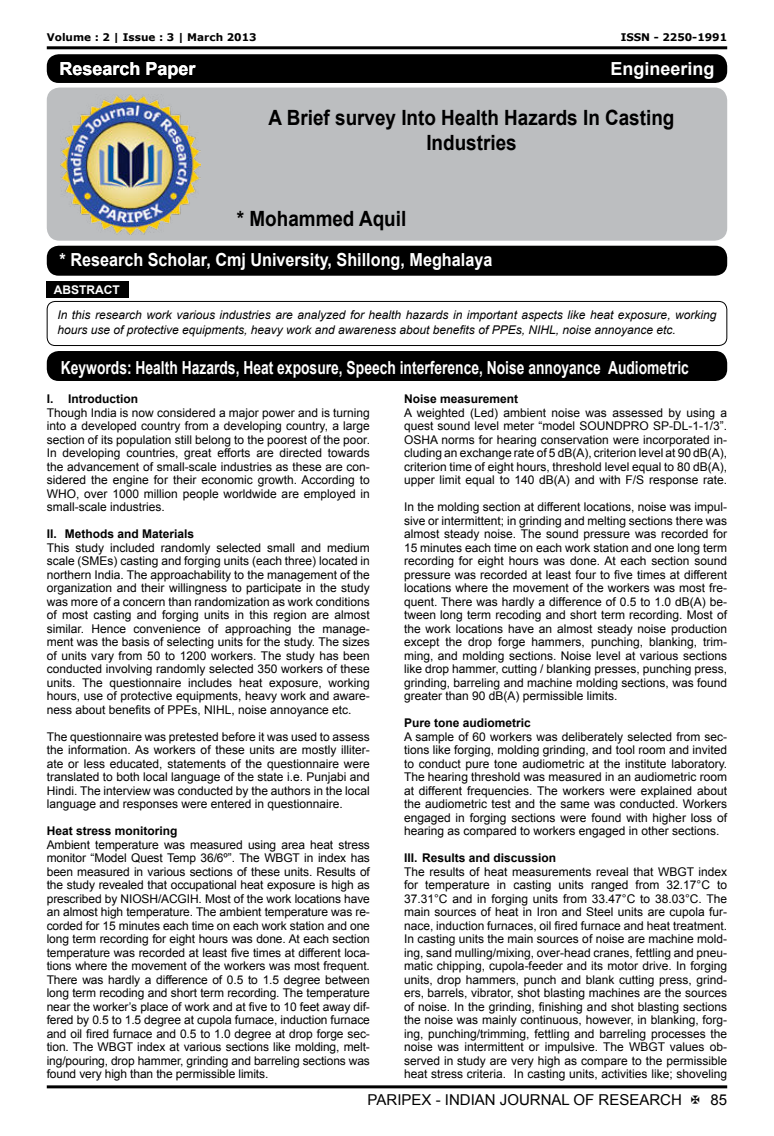
<style>
.page{position:relative;width:774px;height:1136px;background:#fff}
.page>*{position:absolute;margin:0;border:0;box-sizing:border-box;transform-origin:0 0}
.t1{font:700 21px/25.2px "Arial";color:#000;text-align:center;scale:.9 1}
.t2{font:700 18px "Arial";color:#fff;scale:.77 1}
.t3{font:700 18px "Arial";color:#fff;scale:.9 1}
.t4{font:700 18px "Arial";color:#fff}
.t5{font:15px "Arial";color:#000}
.t6{font:12px/13.5px "Arial";color:#000;text-align:justify}
.t7{font:italic 12px/14.4px "Arial";color:#000}
.t8{font:700 12px "Arial";color:#000}
.t9{font:700 12px "Arial";color:#fff}
.t10{font:700 10.5px "Verdana";color:#000}
</style>
<div class="page">
<hr style="left:47px;top:46px;width:680px;height:3px;background:#000">
<hr style="left:47px;top:1085px;width:680px;height:3px;background:#000">
<div style="left:47px;top:301px;width:680px;height:45px;border:1px solid #000;border-radius:8px"></div>
<div style="left:47px;top:281px;width:82px;height:16px;background:#000"></div>
<div style="left:47px;top:351px;width:680px;height:30px;background:#000;border-radius:12px"></div>
<div style="left:47px;top:87px;width:680px;height:154px;background:#bcbec0;border-radius:13px"></div>
<div style="left:47px;top:54px;width:680px;height:29px;background:#000;border-radius:12px"></div>
<img style="left:61px;top:94px;width:139px;height:140px">
<div style="left:47px;top:246px;width:680px;height:30px;background:#000;border-radius:12px"></div>
<p class="t10" style="left:47px;top:33px;width:211px">Volume : 2 | Issue : 3 | March 2013</p>
<p class="t10" style="left:621px;top:33px;width:108px">ISSN - 2250-1991</p>
<h2 class="t4" style="left:60px;top:62px;width:138px">Research Paper</h2>
<h2 class="t4" style="left:610px;top:62px;width:106px">Engineering</h2>
<h1 class="t1" style="left:269px;top:107px;width:452px">A Brief survey Into Health Hazards In Casting<br>Industries</h1>
<h1 class="t1" style="left:237px;top:208px;width:190px">* Mohammed Aquil</h1>
<h2 class="t3" style="left:60px;top:253px;width:482px">* Research Scholar, Cmj University, Shillong, Meghalaya</h2>
<p class="t9" style="left:54px;top:285px;width:67px">ABSTRACT</p>
<p class="t7" style="left:57px;top:309px;width:661px">In this research work various industries are analyzed for health hazards in important aspects like heat exposure, working hours use of protective equipments, heavy work and awareness about benefits of PPEs, NIHL, noise annoyance etc.</p>
<h2 class="t2" style="left:61px;top:360px;width:817px">Keywords: Health Hazards, Heat exposure, Speech interference, Noise annoyance Audiometric</h2>
<p class="t8" style="left:47px;top:394px;width:93px">I. Introduction</p>
<p class="t6" style="left:47px;top:406px;width:325px">Though India is now considered a major power and is turning into a developed country from a developing country, a large section of its population still belong to the poorest of the poor.<br>In developing countries, great efforts are directed towards the advancement of small-scale industries as these are con&shy;sidered the engine for their economic growth. According to WHO, over 1000 million people worldwide are employed in small-scale industries.</p>
<p class="t8" style="left:47px;top:529px;width:149px">II. Methods and Materials</p>
<p class="t6" style="left:47px;top:541px;width:325px">This study included randomly selected small and medium scale (SMEs) casting and forging units (each three) located in northern India. The approachability to the management of the organization and their willingness to participate in the study was more of a concern than randomization as work conditions of most casting and forging units in this region are almost similar. Hence convenience of approaching the manage&shy;ment was the basis of selecting units for the study. The sizes of units vary from 50 to 1200 workers. The study has been conducted involving randomly selected 350 workers of these units. The questionnaire includes heat exposure, working hours, use of protective equipments, heavy work and aware&shy;ness about benefits of PPEs, NIHL, noise annoyance etc.</p>
<p class="t6" style="left:47px;top:730px;width:325px">The questionnaire was pretested before it was used to assess the information. As workers of these units are mostly illiter&shy;ate or less educated, statements of the questionnaire were translated to both local language of the state i.e. Punjabi and Hindi. The interview was conducted by the authors in the local language and responses were entered in questionnaire.</p>
<p class="t8" style="left:47px;top:826px;width:132px">Heat stress monitoring</p>
<p class="t6" style="left:47px;top:838px;width:325px">Ambient temperature was measured using area heat stress monitor “Model Quest Temp 36/6º”. The WBGT in index has been measured in various sections of these units. Results of the study revealed that occupational heat exposure is high as prescribed by NIOSH/ACGIH. Most of the work locations have an almost high temperature. The ambient temperature was re&shy;corded for 15 minutes each time on each work station and one long term recording for eight hours was done. At each section temperature was recorded at least five times at different loca&shy;tions where the movement of the workers was most frequent.<br>There was hardly a difference of 0.5 to 1.5 degree between long term recoding and short term recording. The temperature near the worker’s place of work and at five to 10 feet away dif&shy;fered by 0.5 to 1.5 degree at cupola furnace, induction furnace and oil fired furnace and 0.5 to 1.0 degree at drop forge sec&shy;tion. The WBGT index at various sections like molding, melt&shy;ing/pouring, drop hammer, grinding and barreling sections was found very high than the permissible limits.</p>
<p class="t8" style="left:404px;top:394px;width:116px">Noise measurement</p>
<p class="t6" style="left:404px;top:406px;width:325px">A weighted (Led) ambient noise was assessed by using a quest sound level meter “model SOUNDPRO SP-DL-1-1/3”.<br>OSHA norms for hearing conservation were incorporated in&shy;cluding an exchange rate of 5 dB(A), criterion level at 90 dB(A), criterion time of eight hours, threshold level equal to 80 dB(A), upper limit equal to 140 dB(A) and with F/S response rate.</p>
<p class="t6" style="left:404px;top:501px;width:325px">In the molding section at different locations, noise was impul&shy;sive or intermittent; in grinding and melting sections there was almost steady noise. The sound pressure was recorded for 15 minutes each time on each work station and one long term recording for eight hours was done. At each section sound pressure was recorded at least four to five times at different locations where the movement of the workers was most fre&shy;quent. There was hardly a difference of 0.5 to 1.0 dB(A) be&shy;tween long term recoding and short term recording. Most of the work locations have an almost steady noise production except the drop forge hammers, punching, blanking, trim&shy;ming, and molding sections. Noise level at various sections like drop hammer, cutting / blanking presses, punching press, grinding, barreling and machine molding sections, was found greater than 90 dB(A) permissible limits.</p>
<p class="t8" style="left:404px;top:718px;width:128px">Pure tone audiometric</p>
<p class="t6" style="left:404px;top:730px;width:325px">A sample of 60 workers was deliberately selected from sec&shy;tions like forging, molding grinding, and tool room and invited to conduct pure tone audiometric at the institute laboratory.<br>The hearing threshold was measured in an audiometric room at different frequencies. The workers were explained about the audiometric test and the same was conducted. Workers engaged in forging sections were found with higher loss of hearing as compared to workers engaged in other sections.</p>
<p class="t8" style="left:404px;top:853px;width:154px">III. Results and discussion</p>
<p class="t6" style="left:404px;top:865px;width:325px">The results of heat measurements reveal that WBGT index for temperature in casting units ranged from 32.17°C to 37.31°C and in forging units from 33.47°C to 38.03°C. The main sources of heat in Iron and Steel units are cupola fur&shy;nace, induction furnaces, oil fired furnace and heat treatment.<br>In casting units the main sources of noise are machine mold&shy;ing, sand mulling/mixing, over-head cranes, fettling and pneu&shy;matic chipping, cupola-feeder and its motor drive. In forging units, drop hammers, punch and blank cutting press, grind&shy;ers, barrels, vibrator, shot blasting machines are the sources of noise. In the grinding, finishing and shot blasting sections the noise was mainly continuous, however, in blanking, forg&shy;ing, punching/trimming, fettling and barreling processes the noise was intermittent or impulsive. The WBGT values ob&shy;served in study are very high as compare to the permissible heat stress criteria. In casting units, activities like; shoveling</p>
<p class="t5" style="left:368px;top:1093px;width:316px">PARIPEX - INDIAN JOURNAL OF RESEARCH</p>
<p class="t5" style="left:710px;top:1093px;width:18px">85</p>
</div>
